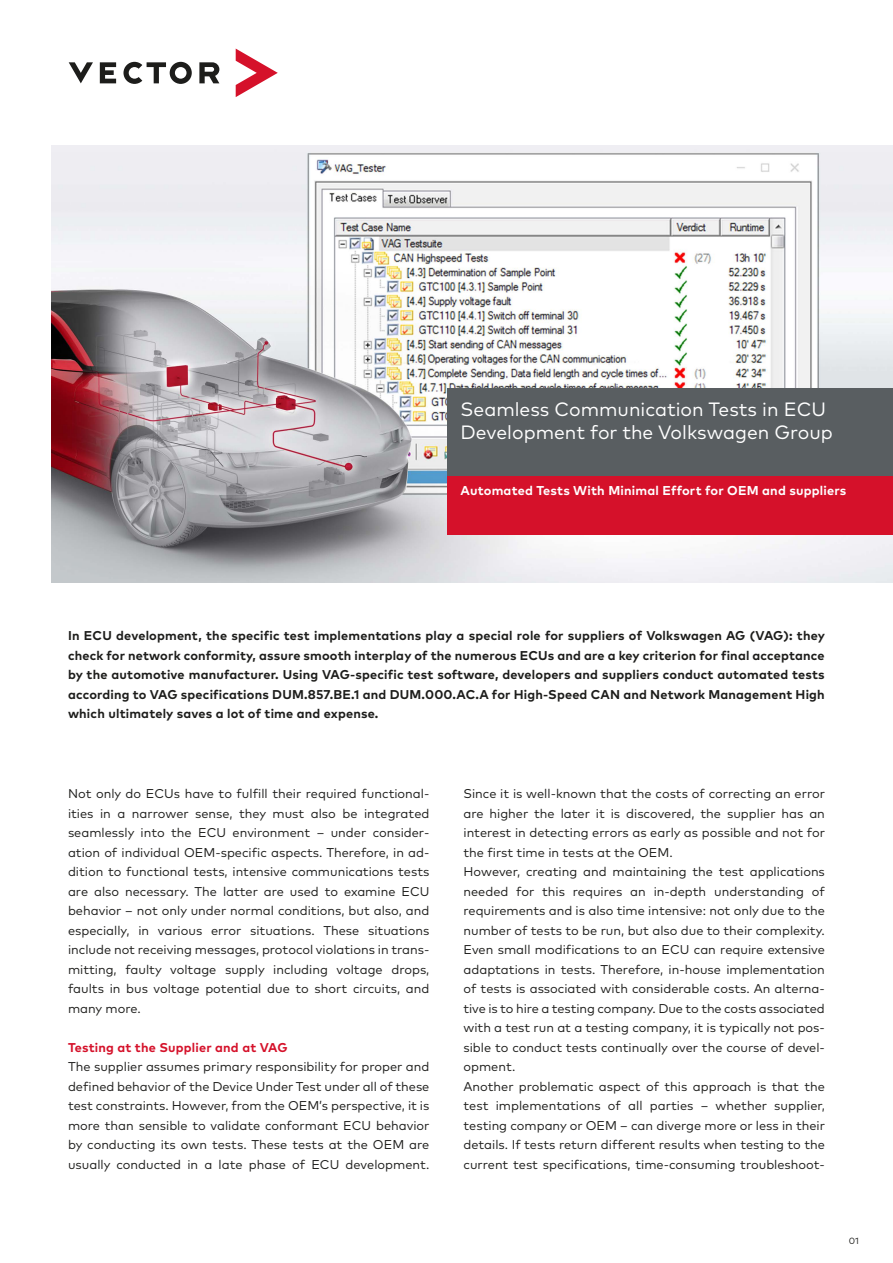
<style>
.page{position:relative;width:893px;height:1263px;background:#fff}
.page>*{position:absolute;margin:0;border:0;box-sizing:border-box;transform-origin:0 0}
.t1{font:19.2px/23.1px "Mark Pro";color:#fff}
.t2{font:12.75px/19.5px "Mark Pro";color:#1d1d1b;text-align:justify}
.t3{font:700 12.75px/19.5px "Mark Pro";letter-spacing:.015em;color:#1d1d1b;text-align:justify}
.t4{font:700 12.75px "Mark Pro";letter-spacing:.015em;color:#fff}
.t5{font:700 12.75px "Mark Pro";letter-spacing:.015em;color:#d5112a}
.t6{font:9px "Mark Pro";color:#1d1d1b}
</style>
<div class="page">
<svg style="left:236px;top:49px;width:42px;height:48px"></svg>
<svg style="left:69px;top:62px;width:150px;height:22px"></svg>
<img style="left:51px;top:146px;width:842px;height:437px">
<div style="left:448px;top:476px;width:445px;height:58px;background:#d5112a"></div>
<div style="left:448px;top:389px;width:445px;height:87px;background:#595e61"></div>
<h1 class="t1" style="left:460px;top:396px;width:374px">Seamless Communication Tests in ECU<br>Development for the Volkswagen Group</h1>
<p class="t4" style="left:460px;top:481px;width:387px">Automated Tests With Minimal Effort for OEM and suppliers</p>
<p class="t3" style="left:68px;top:625px;width:758px">In ECU development, the specific test implementations play a special role for suppliers of Volkswagen AG (VAG): they check for network conformity, assure smooth interplay of the numerous ECUs and are a key criterion for final acceptance by the automotive manufacturer. Using VAG-specific test software, developers and suppliers conduct automated tests according to VAG specifications DUM.857.BE.1 and DUM.000.AC.A for High-Speed CAN and Network Management High which ultimately saves a lot of time and expense.</p>
<p class="t2" style="left:68px;top:783px;width:363px">Not only do ECUs have to fulfill their required functional&shy;ities in a narrower sense, they must also be integrated seamlessly into the ECU environment – under consider&shy;ation of individual OEM-specific aspects. Therefore, in ad&shy;dition to functional tests, intensive communications tests are also necessary. The latter are used to examine ECU behavior – not only under normal conditions, but also, and especially, in various error situations. These situations include not receiving messages, protocol violations in trans&shy;mitting, faulty voltage supply including voltage drops, faults in bus voltage potential due to short circuits, and many more.</p>
<p class="t5" style="left:68px;top:1037px;width:221px">Testing at the Supplier and at VAG</p>
<p class="t2" style="left:68px;top:1056px;width:363px">The supplier assumes primary responsibility for proper and defined behavior of the Device Under Test under all of these test constraints. However, from the OEM’s perspective, it is more than sensible to validate conformant ECU behavior by conducting its own tests. These tests at the OEM are usually conducted in a late phase of ECU development.</p>
<p class="t2" style="left:463px;top:783px;width:363px;text-align:left">Since it is well-known that the costs of correcting an error are higher the later it is discovered, the supplier has an interest in detecting errors as early as possible and not for the first time in tests at the OEM.<br>However, creating and maintaining the test applications needed for this requires an in-depth understanding of requirements and is also time intensive: not only due to the number of tests to be run, but also due to their complexity.<br>Even small modifications to an ECU can require extensive adaptations in tests. Therefore, in-house implementation of tests is associated with considerable costs. An alterna&shy;tive is to hire a testing company. Due to the costs associated with a test run at a testing company, it is typically not pos&shy;sible to conduct tests continually over the course of devel&shy;opment.<br>Another problematic aspect of this approach is that the test implementations of all parties – whether supplier, testing company or OEM – can diverge more or less in their details. If tests return different results when testing to the current test specifications, time-consuming troubleshoot-</p>
<p class="t6" style="left:849px;top:1234px;width:12px">01</p>
</div>
